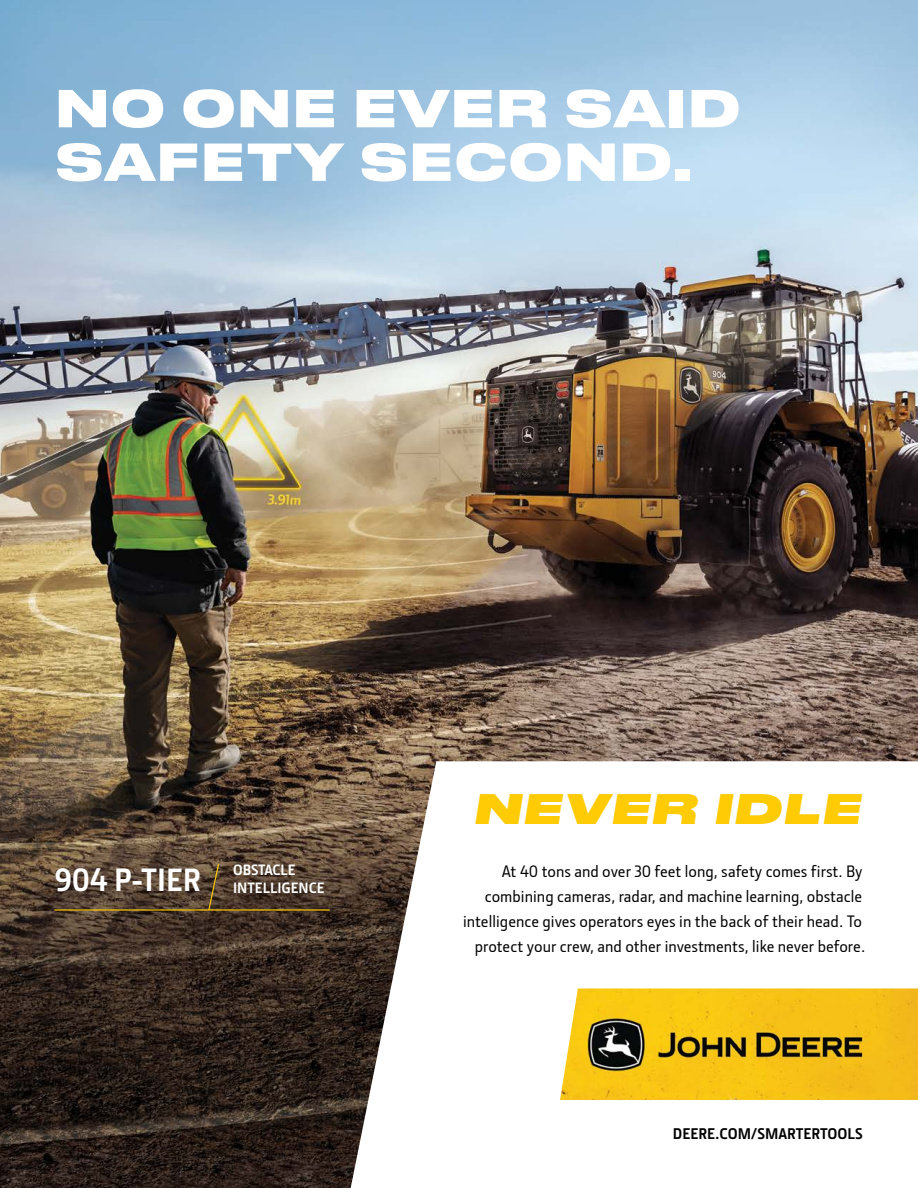
<style>
.page{position:relative;width:918px;height:1188px;background:#fff}
.page>*{position:absolute;margin:0;border:0;box-sizing:border-box;transform-origin:0 0}
.t1{font:800 50.25px/53.6px "Druk Text Wide";color:#fff}
.t2{font:italic 800 40.2px "Druk Wide";letter-spacing:.09em;color:#ffcb05}
.t3{font:700 32.55px "JD Sans Pro";color:#fff}
.t4{font:500 16.8px/25px "JD Sans Pro";letter-spacing:.005em;color:#000;text-align:right}
.t5{font:700 15.6px "JD Sans Pro";color:#000}
.t6{font:700 15.15px/17.4px "JD Sans Pro";color:#fff}
</style>
<div class="page">
<img style="left:0;top:0;width:918px;height:1188px">
<svg style="left:351px;top:761px;width:567px;height:427px"></svg>
<img style="left:560px;top:988px;width:358px;height:112px">
<svg style="left:207px;top:863px;width:13px;height:46px"></svg>
<hr style="left:55px;top:909px;width:275px;height:2px;background:#ffcb05">
<h1 class="t1" style="left:55px;top:83px;width:688px">NO ONE EVER SAID<br>SAFETY SECOND.</h1>
<h3 class="t3" style="left:55px;top:860px;width:148px">904 P-TIER</h3>
<p class="t6" style="left:233px;top:862px;width:93px">OBSTACLE<br>INTELLIGENCE</p>
<h2 class="t2" style="left:476px;top:786px;width:386px">NEVER IDLE</h2>
<p class="t4" style="left:463px;top:859px;width:404px">At 40 tons and over 30 feet long, safety comes first. By combining cameras, radar, and machine learning, obstacle intelligence gives operators eyes in the back of their head. To protect your crew, and other investments, like never before.</p>
<p class="t5" style="left:673px;top:1124px;width:191px">DEERE.COM/SMARTERTOOLS</p>
</div>
